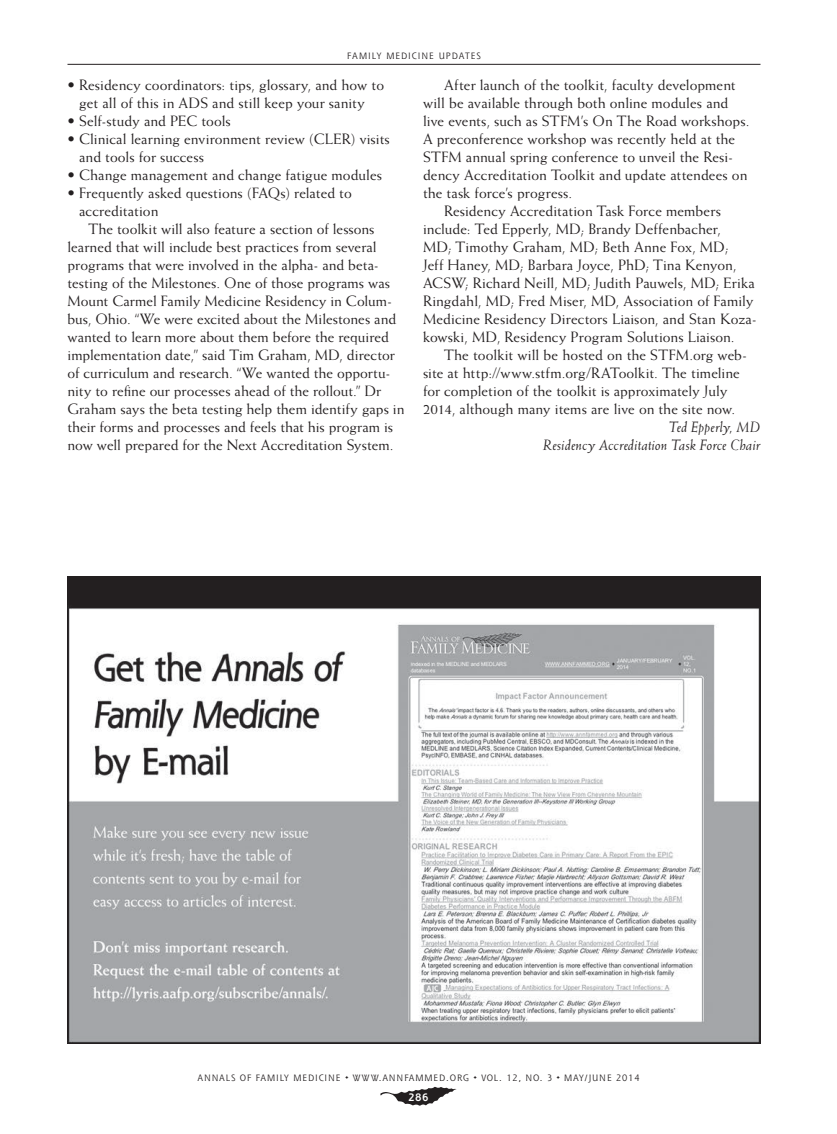
<style>
.page{position:relative;width:837px;height:1134px;background:#fff}
.page>*{position:absolute;margin:0;border:0;box-sizing:border-box;transform-origin:0 0}
.t1{font:15px/18px "Weiss Std";letter-spacing:.005em;color:#231f20}
.t2{font:italic 15px/18px "Weiss Std";letter-spacing:.01em;color:#231f20;text-align:right}
.t3{font:700 10.5px "Shannon Std";color:#fff}
.t4{font:9px "Shannon Std";letter-spacing:.1em;color:#231f20}
</style>
<div class="page">
<hr style="left:68px;top:64px;width:692px;height:1px;background:#231f20">
<svg style="left:380px;top:1087px;width:77px;height:19px"></svg>
<img style="left:68px;top:576px;width:692px;height:468px">
<p class="t4" style="left:347px;top:51px;width:135px">FAMILY MEDICINE UPDATES</p>
<p class="t1" style="left:68px;top:76px;width:318px;text-align:center">• Residency coordinators: tips, glossary, and how to get all of this in ADS and still keep your sanity</p>
<p class="t1" style="left:68px;top:112px;width:165px">• Self-study and PEC tools</p>
<p class="t1" style="left:79px;top:130px;width:312px;text-indent:-12px">• Clinical learning environment review (CLER) visits and tools for success</p>
<p class="t1" style="left:68px;top:166px;width:316px">• Change management and change fatigue modules</p>
<p class="t1" style="left:79px;top:184px;width:274px;text-indent:-12px">• Frequently asked questions (FAQs) related to accreditation</p>
<p class="t1" style="left:68px;top:220px;width:338px;text-indent:21px">The toolkit will also feature a section of lessons learned that will include best practices from several programs that were involved in the alpha- and beta&shy;testing of the Milestones. One of those programs was Mount Carmel Family Medicine Residency in Colum&shy;bus, Ohio. “We were excited about the Milestones and wanted to learn more about them before the required implementation date,” said Tim Graham, MD, director of curriculum and research. “We wanted the opportu&shy;nity to refine our processes ahead of the rollout.” Dr Graham says the beta testing help them identify gaps in their forms and processes and feels that his program is now well prepared for the Next Accreditation System.</p>
<p class="t1" style="left:444px;top:76px;width:293px">After launch of the toolkit, faculty development</p>
<p class="t1" style="left:423px;top:94px;width:307px">will be available through both online modules and</p>
<p class="t1" style="left:423px;top:112px;width:328px">live events, such as STFM’s On The Road workshops.</p>
<p class="t1" style="left:423px;top:130px;width:314px">A preconference workshop was recently held at the</p>
<p class="t1" style="left:423px;top:148px;width:312px">STFM annual spring conference to unveil the Resi-</p>
<p class="t1" style="left:423px;top:166px;width:326px">dency Accreditation Toolkit and update attendees on</p>
<p class="t1" style="left:423px;top:184px;width:151px">the task force’s progress.</p>
<p class="t1" style="left:444px;top:202px;width:279px">Residency Accreditation Task Force members</p>
<p class="t1" style="left:423px;top:220px;width:299px">include: Ted Epperly, MD; Brandy Deffenbacher,</p>
<p class="t1" style="left:423px;top:238px;width:307px">MD; Timothy Graham, MD; Beth Anne Fox, MD;</p>
<p class="t1" style="left:423px;top:256px;width:315px">Jeff Haney, MD; Barbara Joyce, PhD; Tina Kenyon,</p>
<p class="t1" style="left:423px;top:274px;width:333px">ACSW; Richard Neill, MD; Judith Pauwels, MD; Erika</p>
<p class="t1" style="left:423px;top:292px;width:332px">Ringdahl, MD; Fred Miser, MD, Association of Family</p>
<p class="t1" style="left:423px;top:310px;width:335px">Medicine Residency Directors Liaison, and Stan Koza-</p>
<p class="t1" style="left:423px;top:328px;width:313px">kowski, MD, Residency Program Solutions Liaison.</p>
<p class="t1" style="left:444px;top:346px;width:305px">The toolkit will be hosted on the STFM.org web-</p>
<p class="t1" style="left:423px;top:364px;width:318px">site at http://www.stfm.org/RAToolkit. The timeline</p>
<p class="t1" style="left:423px;top:382px;width:306px">for completion of the toolkit is approximately July</p>
<p class="t1" style="left:423px;top:400px;width:314px">2014, although many items are live on the site now.</p>
<p class="t2" style="left:543px;top:418px;width:219px">Ted Epperly, MD<br>Residency Accreditation Task Force Chair</p>
<p class="t4" style="left:197px;top:1072px;width:444px">ANNALS OF FAMILY MEDICINE ✦ WWW.ANNFAMMED.ORG ✦ VOL. 12, NO. 3 ✦ MAY/JUNE 2014</p>
<p class="t3" style="left:408px;top:1090px;width:22px">286</p>
</div>
